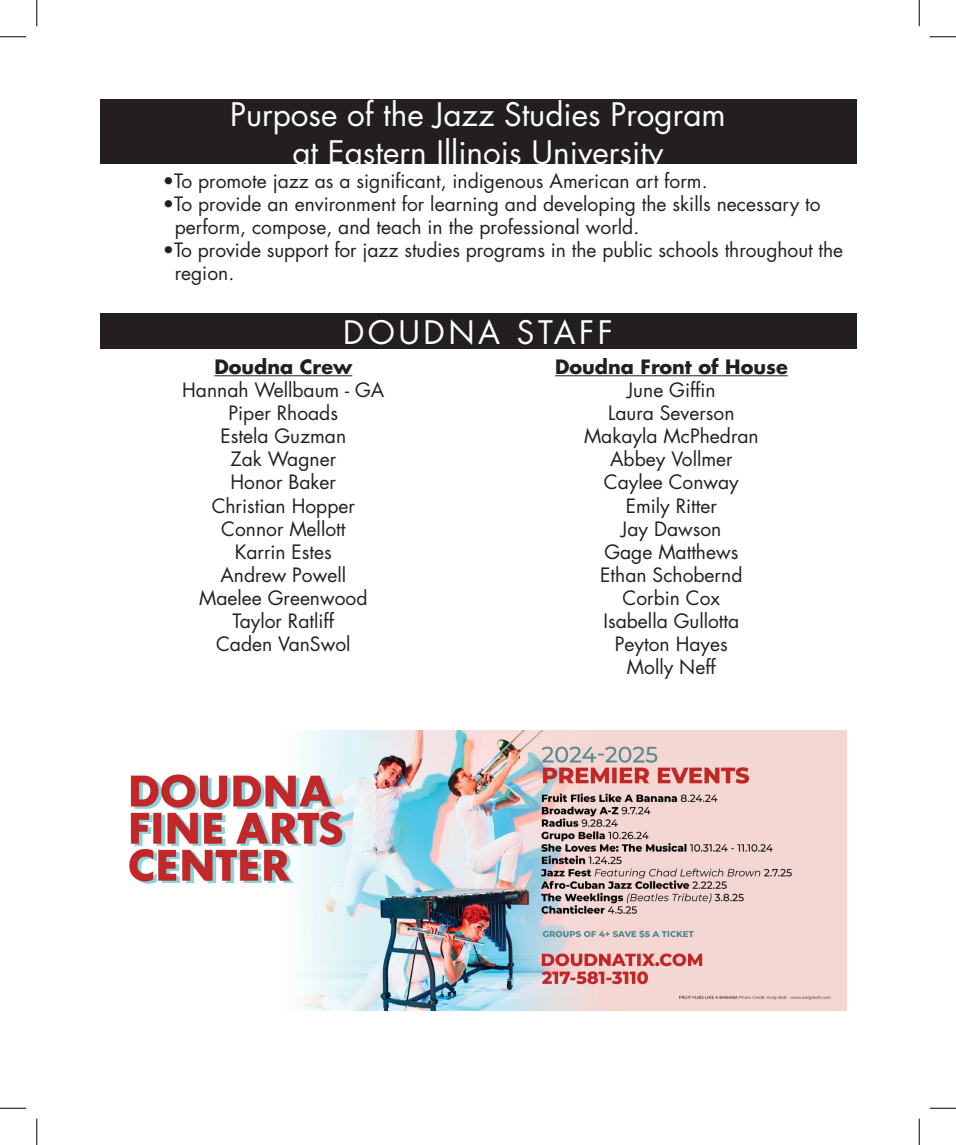
<style>
.page{position:relative;width:956px;height:1145px;background:#fff}
.page>*{position:absolute;margin:0;border:0;box-sizing:border-box;transform-origin:0 0}
.t1{font:31.5px "Futura Std";color:#fff}
.t2{font:31.5px "Futura Std";letter-spacing:.11em;color:#fff}
.t3{font:19.25px/23.1px "Futura Std";color:#231f20}
.t4{font:700 19.25px "Futura Std";color:#231f20}
</style>
<div class="page">
<div style="left:100px;top:313px;width:756px;height:35px;background:#231f20"></div>
<hr style="left:214px;top:375px;width:138px;height:1px;background:#231f20">
<hr style="left:555px;top:375px;width:232px;height:1px;background:#231f20">
<div style="left:100px;top:100px;width:756px;height:64px;background:#231f20"></div>
<img style="left:129px;top:730px;width:717px;height:280px">
<svg style="left:0;top:36px;width:26px;height:1px"></svg>
<svg style="left:929px;top:36px;width:27px;height:1px"></svg>
<svg style="left:0;top:1107px;width:26px;height:1px"></svg>
<svg style="left:929px;top:1107px;width:27px;height:1px"></svg>
<svg style="left:36px;top:0;width:1px;height:26px"></svg>
<svg style="left:36px;top:1118px;width:1px;height:26px"></svg>
<svg style="left:918px;top:0;width:1px;height:26px"></svg>
<svg style="left:918px;top:1118px;width:1px;height:26px"></svg>
<p class="t1" style="left:230px;top:94px;width:497px">Purpose of the Jazz Studies Program</p>
<p class="t1" style="left:292px;top:132px;width:373px">at Eastern Illinois University</p>
<p class="t3" style="left:163px;top:169px;width:546px">•To promote jazz as a significant, indigenous American art form.</p>
<p class="t3" style="left:175px;top:192px;width:647px;text-indent:-12px">•To provide an environment for learning and developing the skills necessary to perform, compose, and teach in the professional world.</p>
<p class="t3" style="left:175px;top:238px;width:670px;text-indent:-12px">•To provide support for jazz studies programs in the public schools throughout the region.</p>
<p class="t2" style="left:343px;top:312px;width:271px">DOUDNA STAFF</p>
<p class="t4" style="left:214px;top:354px;width:139px">Doudna Crew</p>
<p class="t3" style="left:182px;top:378px;width:204px">Hannah Wellbaum - GA</p>
<p class="t3" style="left:228px;top:401px;width:111px">Piper Rhoads</p>
<p class="t3" style="left:220px;top:425px;width:127px">Estela Guzman</p>
<p class="t3" style="left:230px;top:448px;width:107px">Zak Wagner</p>
<p class="t3" style="left:230px;top:471px;width:107px">Honor Baker</p>
<p class="t3" style="left:212px;top:494px;width:145px">Christian Hopper</p>
<p class="t3" style="left:221px;top:517px;width:126px">Connor Mellott</p>
<p class="t3" style="left:235px;top:540px;width:99px">Karrin Estes</p>
<p class="t3" style="left:220px;top:563px;width:127px">Andrew Powell</p>
<p class="t3" style="left:199px;top:586px;width:170px">Maelee Greenwood</p>
<p class="t3" style="left:232px;top:609px;width:103px">Taylor Ratliff</p>
<p class="t3" style="left:216px;top:632px;width:136px">Caden VanSwol</p>
<p class="t4" style="left:555px;top:354px;width:234px">Doudna Front of House</p>
<p class="t3" style="left:627px;top:378px;width:90px">June Giffin</p>
<p class="t3" style="left:608px;top:401px;width:128px">Laura Severson</p>
<p class="t3" style="left:584px;top:425px;width:176px">Makayla McPhedran</p>
<p class="t3" style="left:610px;top:448px;width:124px">Abbey Vollmer</p>
<p class="t3" style="left:604px;top:471px;width:136px">Caylee Conway</p>
<p class="t3" style="left:625px;top:494px;width:93px">Emily Ritter</p>
<p class="t3" style="left:621px;top:517px;width:102px">Jay Dawson</p>
<p class="t3" style="left:604px;top:540px;width:136px">Gage Matthews</p>
<p class="t3" style="left:600px;top:563px;width:144px">Ethan Schobernd</p>
<p class="t3" style="left:622px;top:586px;width:99px">Corbin Cox</p>
<p class="t3" style="left:603px;top:609px;width:137px">Isabella Gullotta</p>
<p class="t3" style="left:615px;top:632px;width:114px">Peyton Hayes</p>
<p class="t3" style="left:627px;top:656px;width:90px">Molly Neff</p>
</div>
